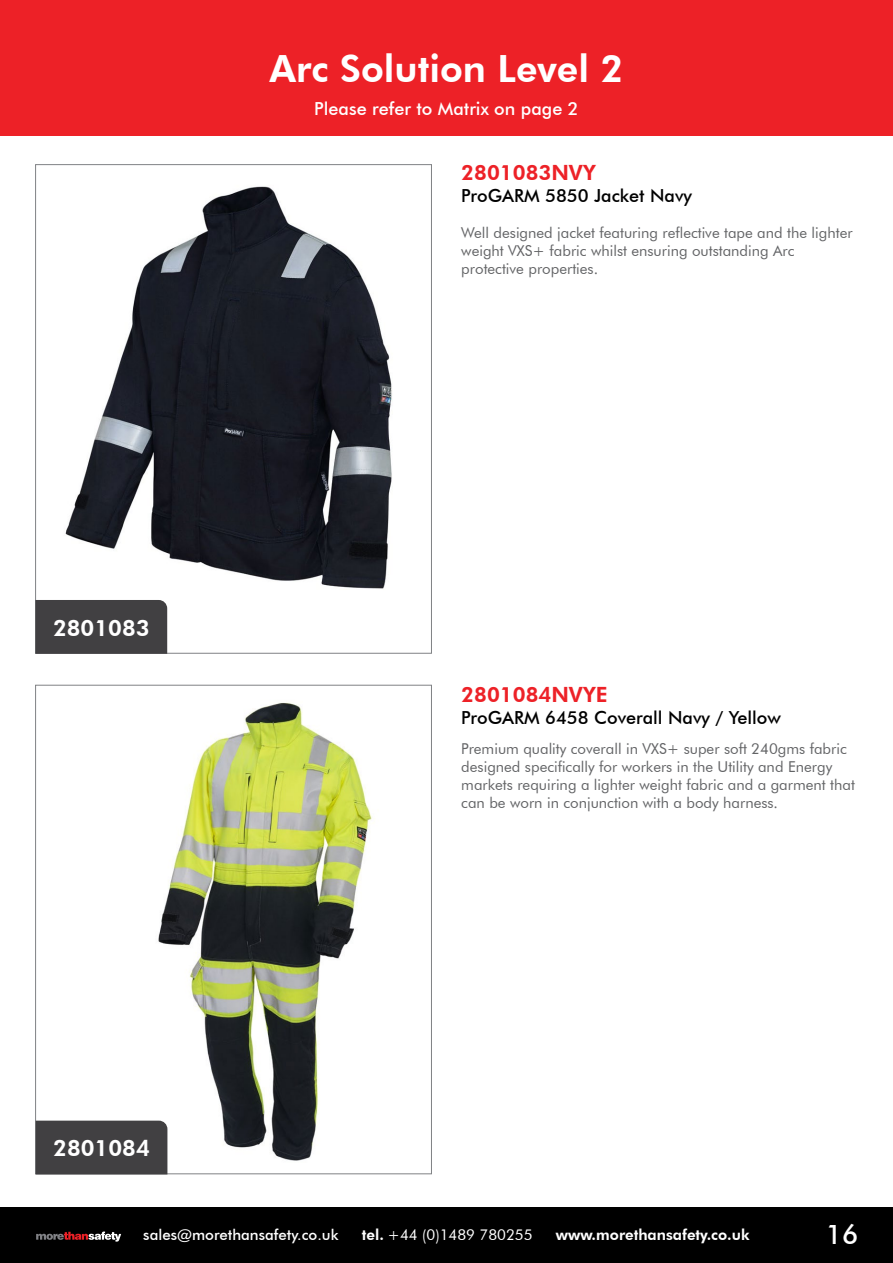
<style>
.page{position:relative;width:893px;height:1263px;background:#fff}
.page>*{position:absolute;margin:0;border:0;box-sizing:border-box;transform-origin:0 0}
.t1{font:800 37.5px "Futura BT";color:#fff}
.t2{font:500 27px "Futura BT";color:#fff}
.t3{font:800 22.5px "Futura BT";color:#fff}
.t4{font:800 21px "Futura BT";color:#ed2127}
.t5{font:500 18px "Futura BT";color:#000}
.t6{font:500 18px "Futura BT";color:#fff}
.t7{font:15px/18px "Futura BT";color:#636466}
.t8{font:500 15px "Futura BT";color:#fff}
.t9{font:800 15px "Futura BT";color:#fff}
.t10{font:15px "Futura BT";color:#fff}
.s1{font-weight:800}
</style>
<div class="page">
<div style="left:0;top:1207px;width:893px;height:56px;background:#000"></div>
<div style="left:0;top:0;width:893px;height:136px;background:#ed2127"></div>
<svg style="left:36px;top:1231px;width:85px;height:10px"></svg>
<img style="left:65px;top:186px;width:327px;height:441px">
<img style="left:158px;top:702px;width:214px;height:470px">
<div style="left:35px;top:600px;width:132px;height:54px;background:#414042"></div>
<div style="left:36px;top:1120px;width:131px;height:54px;background:#414042"></div>
<h1 class="t1" style="left:269px;top:45px;width:356px">Arc Solution Level 2</h1>
<p class="t6" style="left:314px;top:97px;width:266px">Please refer to Matrix on page 2</p>
<h3 class="t3" style="left:53px;top:614px;width:98px">2801083</h3>
<h3 class="t3" style="left:53px;top:1135px;width:98px">2801084</h3>
<h3 class="t4" style="left:461px;top:160px;width:136px">2801083NVY</h3>
<p class="t5" style="left:461px;top:185px;width:232px">ProGARM 5850 Jacket Navy</p>
<p class="t7" style="left:461px;top:224px;width:393px">Well designed jacket featuring reflective tape and the lighter weight VXS+ fabric whilst ensuring outstanding Arc protective properties.</p>
<h3 class="t4" style="left:461px;top:682px;width:148px">2801084NVYE</h3>
<p class="t5" style="left:461px;top:706px;width:321px">ProGARM 6458 Coverall Navy / Yellow</p>
<p class="t7" style="left:461px;top:739px;width:395px">Premium quality coverall in VXS+ super soft 240gms fabric designed specifically for workers in the Utility and Energy markets requiring a lighter weight fabric and a garment that can be worn in conjunction with a body harness.</p>
<p class="t8" style="left:143px;top:1226px;width:197px">sales@morethansafety.co.uk</p>
<p class="t10" style="left:362px;top:1226px;width:172px"><span class="s1">tel.</span> +44 (0)1489 780255</p>
<p class="t9" style="left:556px;top:1226px;width:195px">www.morethansafety.co.uk</p>
<h2 class="t2" style="left:826px;top:1218px;width:34px">16</h2>
</div>
